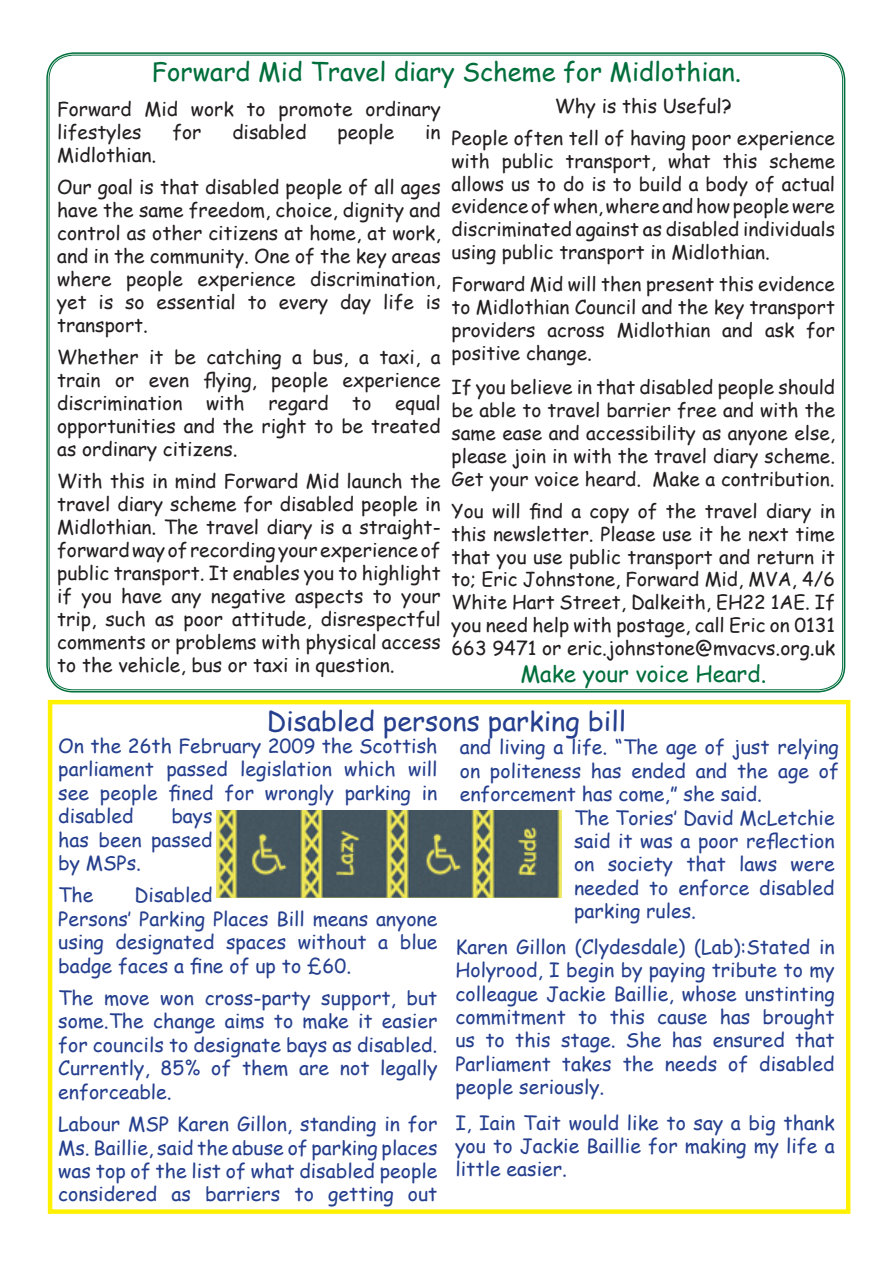
<style>
.page{position:relative;width:893px;height:1263px;background:#fff}
.page>*{position:absolute;margin:0;border:0;box-sizing:border-box;transform-origin:0 0}
.t1{font:27px "Comic Sans MS";color:#253f8e}
.t2{font:25.5px "Comic Sans MS";color:#006f3c}
.t3{font:22.5px "Comic Sans MS";color:#006f3c}
.t4{font:19.5px/23.4px "Comic Sans MS";color:#253f8e;text-align:justify}
.t5{font:19.2px/23.1px "Comic Sans MS";color:#231f20;text-align:justify}
.t6{font:19.05px/22.8px "Comic Sans MS";color:#231f20;text-align:justify}
.s1{font-size:19.2px}
</style>
<div class="page">
<div style="left:48px;top:700px;width:802px;height:514px;border:4px solid #fff101"></div>
<img style="left:217px;top:810px;width:345px;height:87px">
<p class="t2" style="left:152px;top:53px;width:591px">Forward Mid Travel diary Scheme for Midlothian.</p>
<p class="t5" style="left:57px;top:96px;width:385px">Forward Mid work to promote ordinary lifestyles</p>
<p class="t5" style="left:172px;top:119px;width:31px">for</p>
<p class="t5" style="left:232px;top:119px;width:76px">disabled</p>
<p class="t5" style="left:337px;top:119px;width:58px">people</p>
<p class="t5" style="left:425px;top:119px;width:17px">in</p>
<p class="t5" style="left:57px;top:142px;width:101px">Midlothian.</p>
<p class="t5" style="left:57px;top:174px;width:385px">Our goal is that disabled people of all ages have the same freedom, choice, dignity and control as other citizens at home, at work, and in the community. One of the key areas where people experience discrimination, yet is so essential to every day life is transport.</p>
<p class="t5" style="left:57px;top:345px;width:385px">Whether it be catching a bus, a taxi, a train or even flying, people experience discrimination with regard to equal opportunities and the right to be treated as ordinary citizens.</p>
<p class="t5" style="left:57px;top:469px;width:385px">With this in mind Forward Mid launch the travel diary scheme for disabled people in Midlothian. The travel diary is a straight&shy;forward way of recording your experience of public transport. It enables you to highlight if you have any negative aspects to your trip, such as poor attitude, disrespectful comments or problems with physical access to the vehicle, bus or taxi in question.</p>
<p class="t5" style="left:555px;top:94px;width:178px">Why is this Useful?</p>
<p class="t5" style="left:452px;top:126px;width:385px">People often tell of having poor experience</p>
<p class="t6" style="left:452px;top:149px;width:385px">with public transport, what this scheme allows us to do is to build a body of actual evidence of when, where and how people were discriminated against as disabled individuals using public transport in Midlothian.</p>
<p class="t6" style="left:452px;top:272px;width:385px">Forward Mid will then present this evidence to Midlothian Council and the key transport providers across Midlothian and ask for positive change.</p>
<p class="t6" style="left:452px;top:376px;width:385px">If you believe in that disabled people should be able to travel barrier free and with the same ease and accessibility as anyone else, please join in with the travel diary scheme.<br>Get your voice heard. Make a contribution.</p>
<p class="t6" style="left:452px;top:499px;width:385px">You will find a copy of the travel diary in this newsletter. Please use it he next time that you use public transport and return it to; Eric Johnstone, Forward Mid, MVA, 4/6<br>White Hart Street, Dalkeith, EH22 1AE. If you need help with postage, call Eric on <span class="s1">0131</span></p>
<p class="t5" style="left:452px;top:636px;width:385px">663 9471 or eric.johnstone@mvacvs.org.uk</p>
<p class="t3" style="left:520px;top:657px;width:247px">Make your voice Heard.</p>
<p class="t1" style="left:267px;top:701px;width:361px">Disabled persons parking bill</p>
<p class="t4" style="left:58px;top:734px;width:381px">On the 26th February 2009 the Scottish parliament passed legislation which will see people fined for wrongly parking in disabled</p>
<p class="t4" style="left:460px;top:735px;width:381px">and living a life. “The age of just relying on politeness has ended and the age of enforcement has come,” she said.</p>
<p class="t4" style="left:574px;top:805px;width:262px">The Tories’ David McLetchie said it was a poor reflection on society that laws were needed to enforce disabled parking rules.</p>
<p class="t4" style="left:455px;top:934px;width:381px">Karen Gillon (Clydesdale) (Lab):Stated in Holyrood, I begin by paying tribute to my colleague Jackie Baillie, whose unstinting commitment to this cause has brought us to this stage. She has ensured that Parliament takes the needs of disabled people seriously.</p>
<p class="t4" style="left:455px;top:1110px;width:381px">I, Iain Tait would like to say a big thank you to Jackie Baillie for making my life a little easier.</p>
<p class="t4" style="left:58px;top:804px;width:156px;text-indent:113px">bays has been passed by MSPs.</p>
<p class="t4" style="left:58px;top:883px;width:37px">The</p>
<p class="t4" style="left:58px;top:883px;width:381px;text-align:left;text-indent:76px">Disabled<br>Persons’ Parking Places Bill means anyone using designated spaces without a blue badge faces a fine of up to £60.</p>
<p class="t4" style="left:58px;top:986px;width:381px">The move won cross-party support, but some.The change aims to make it easier for councils to designate bays as disabled.<br>Currently, 85% of them are not legally enforceable.</p>
<p class="t4" style="left:58px;top:1112px;width:381px">Labour MSP Karen Gillon, standing in for Ms. Baillie, said the abuse of parking places was top of the list of what disabled people considered as barriers to getting out</p>
</div>
